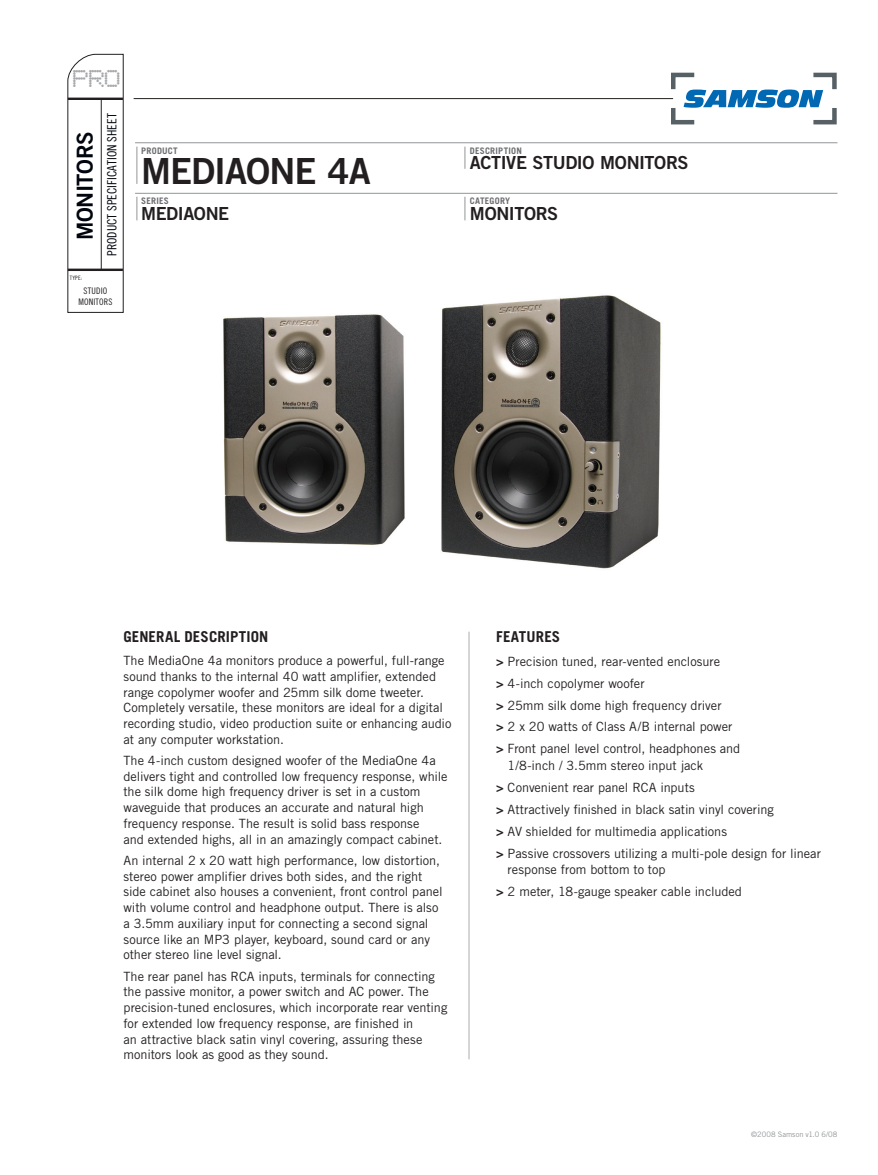
<style>
.page{position:relative;width:878px;height:1175px;background:#fff}
.page>*{position:absolute;margin:0;border:0;box-sizing:border-box;transform-origin:0 0}
.t1{font:36px "Trade Gothic LT Std Bd 2";letter-spacing:-.03em;color:#231f20}
.t2{font:23.1px "Airport";color:#a8a9ad}
.t3{font:22.05px "Trade Gothic LT Std Bd 2";letter-spacing:-.02em;color:#01060e}
.t4{font:18px "Trade Gothic LT Std Bd 2";letter-spacing:-.02em;color:#231f20}
.Section_Title{font:700 15px "Trade Gothic LT Std";letter-spacing:.005em;color:#231f20}
.Desc_features_body{font:12.75px/15.8px "Trade Gothic LT Std";color:#231f20}
.t5{font:12.75px "Trade Gothic LT Std Cn 18";color:#01060e}
.t6{font:700 9px "Trade Gothic LT Std";letter-spacing:.025em;color:#6c6d70}
.t7{font:9px "Trade Gothic LT Std Cn 18";letter-spacing:.015em;color:#231f20}
.Desc_features_body-2{font:7.5px "Trade Gothic LT Std";color:#939598}
.t8{font:6px "Trade Gothic LT Std Cn 18";color:#231f20}
.s1{font-family:"Trade Gothic LT Std Bd 2"}
</style>
<div class="page">
<img style="left:223px;top:295px;width:438px;height:274px">
<hr style="left:135px;top:193px;width:702px;height:1px;background:#939598">
<svg style="left:67px;top:54px;width:57px;height:259px"></svg>
<hr style="left:68px;top:98px;width:55px;height:2px;background:#231f20">
<hr style="left:101px;top:99px;width:1px;height:171px;background:#231f20">
<hr style="left:68px;top:268px;width:55px;height:3px;background:#231f20">
<hr style="left:134px;top:98px;width:539px;height:1px;background:#231f20">
<hr style="left:468px;top:631px;width:2px;height:428px;background:#c7c8ca">
<hr style="left:136px;top:147px;width:1px;height:37px;background:#939598">
<svg style="left:464px;top:147px;width:1px;height:22px"></svg>
<hr style="left:135px;top:142px;width:702px;height:1px;background:#939598">
<svg style="left:136px;top:197px;width:1px;height:23px"></svg>
<svg style="left:464px;top:197px;width:1px;height:23px"></svg>
<svg style="left:668px;top:72px;width:169px;height:53px"></svg>
<p class="t2" style="left:72px;top:65px;width:49px">PRO</p>
<p class="t5" style="left:104px;top:256px;width:144px;rotate:-90deg">PRODUCT SPECIFICATION SHEET</p>
<p class="t3" style="left:71px;top:240px;width:110px;rotate:-90deg">MONITORS</p>
<p class="t8" style="left:70px;top:274px;width:14px">TYPE:</p>
<p class="t7" style="left:83px;top:285px;width:25px">STUDIO</p>
<p class="t7" style="left:78px;top:296px;width:36px">MONITORS</p>
<p class="t6" style="left:141px;top:145px;width:38px">PRODUCT</p>
<p class="t6" style="left:470px;top:145px;width:53px">DESCRIPTION</p>
<p class="t1" style="left:141px;top:149px;width:231px">MEDIAON E 4A</p>
<p class="t4" style="left:470px;top:151px;width:220px">ACTIVE STUDIO MONITORS</p>
<p class="t6" style="left:141px;top:195px;width:29px">SERIES</p>
<p class="t6" style="left:470px;top:195px;width:42px">CATEGORY</p>
<p class="t4" style="left:141px;top:202px;width:87px">MEDIAONE</p>
<p class="t4" style="left:470px;top:202px;width:90px">MONITORS</p>
<p class="Section_Title" style="left:123px;top:628px;width:146px">GENERAL DESCRIPTION</p>
<p class="Desc_features_body" style="left:123px;top:652px;width:329px">The MediaOne 4a monitors produce a powerful, full-range sound thanks to the internal 40 watt amplifier, extended range copolymer woofer and 25mm silk dome tweeter.<br>Completely versatile, these monitors are ideal for a digital recording studio, video production suite or enhancing audio at any computer workstation.</p>
<p class="Desc_features_body" style="left:123px;top:752px;width:325px">The 4-inch custom designed woofer of the MediaOne 4a delivers tight and controlled low frequency response, while the silk dome high frequency driver is set in a custom waveguide that produces an accurate and natural high frequency response. The result is solid bass response<br>and extended highs, all in an amazingly compact cabinet.</p>
<p class="Desc_features_body" style="left:123px;top:852px;width:320px">An internal 2 x 20 watt high performance, low distortion, stereo power amplifier drives both sides, and the right side cabinet also houses a convenient, front control panel with volume control and headphone output. There is also a 3.5mm auxiliary input for connecting a second signal source like an MP3 player, keyboard, sound card or any other stereo line level signal.</p>
<p class="Desc_features_body" style="left:123px;top:968px;width:325px">The rear panel has RCA inputs, terminals for connecting the passive monitor, a power switch and AC power. The precision-tuned enclosures, which incorporate rear venting for extended low frequency response, are finished in<br>an attractive black satin vinyl covering, assuring these monitors look as good as they sound.</p>
<p class="Section_Title" style="left:496px;top:628px;width:66px">FEATURES</p>
<p class="Desc_features_body" style="left:496px;top:653px;width:225px"><span class="s1">&gt;</span> Precision tuned, rear-vented enclosure</p>
<p class="Desc_features_body" style="left:496px;top:675px;width:150px"><span class="s1">&gt;</span> 4-inch copolymer woofer</p>
<p class="Desc_features_body" style="left:496px;top:697px;width:227px"><span class="s1">&gt;</span> 25mm silk dome high frequency driver</p>
<p class="Desc_features_body" style="left:496px;top:719px;width:238px"><span class="s1">&gt;</span> 2 x 20 watts of Class A/B internal power</p>
<p class="Desc_features_body" style="left:507px;top:740px;width:234px;line-height:16.5px;text-indent:-12px"><span class="s1">&gt;</span> Front panel level control, headphones and<br>1/8-inch / 3.5mm stereo input jack</p>
<p class="Desc_features_body" style="left:496px;top:779px;width:200px"><span class="s1">&gt;</span> Convenient rear panel RCA inputs</p>
<p class="Desc_features_body" style="left:496px;top:801px;width:279px"><span class="s1">&gt;</span> Attractively finished in black satin vinyl covering</p>
<p class="Desc_features_body" style="left:496px;top:823px;width:232px"><span class="s1">&gt;</span> AV shielded for multimedia applications</p>
<p class="Desc_features_body" style="left:507px;top:844px;width:315px;line-height:16.5px;text-indent:-12px"><span class="s1">&gt;</span> Passive crossovers utilizing a multi-pole design for linear response from bottom to top</p>
<p class="Desc_features_body" style="left:496px;top:883px;width:247px"><span class="s1">&gt;</span> 2 meter, 18-gauge speaker cable included</p>
<p class="Desc_features_body-2" style="left:751px;top:1130px;width:88px">©2008 Samson v1.0 6/08</p>
</div>
